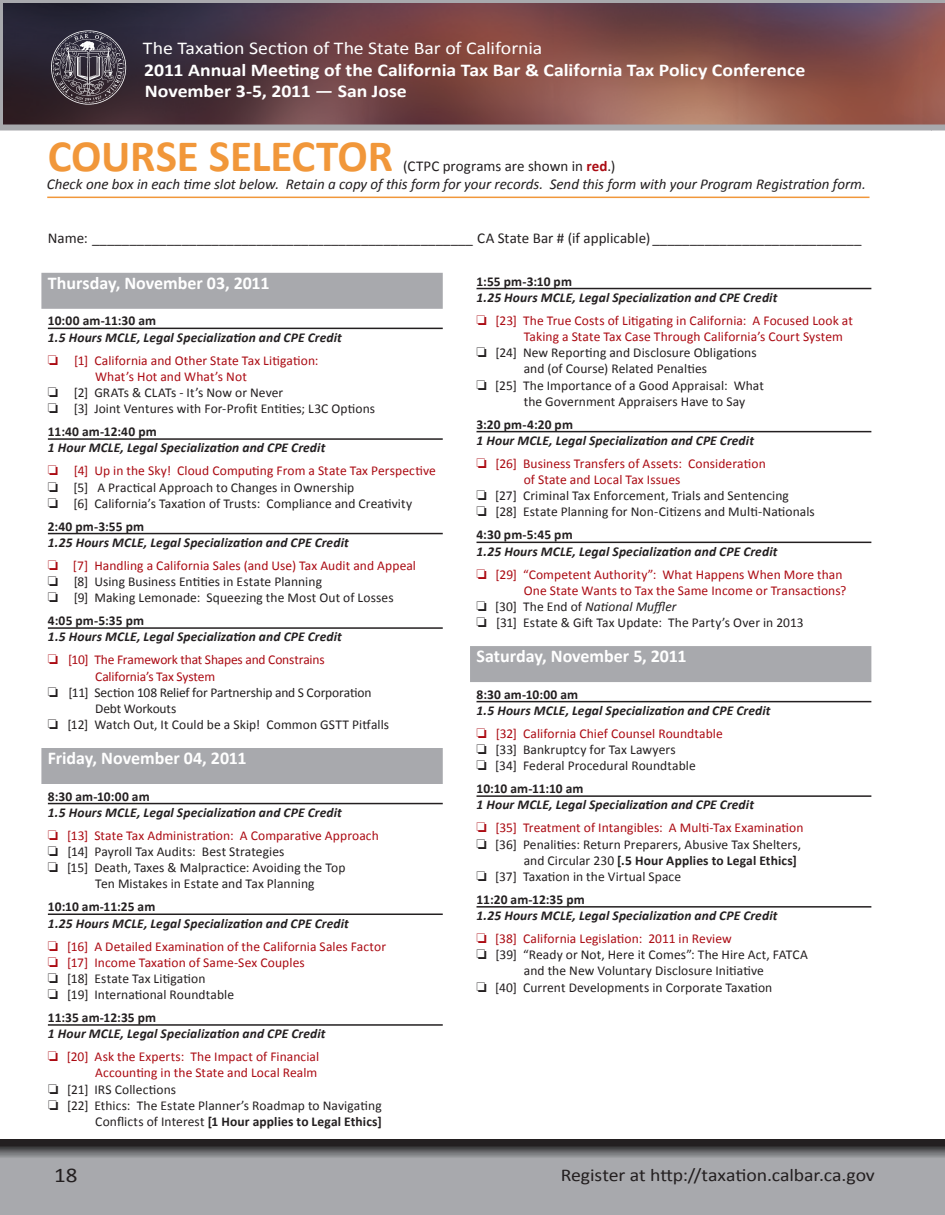
<style>
.page{position:relative;width:945px;height:1215px;background:#fff}
.page>*{position:absolute;margin:0;border:0;box-sizing:border-box;transform-origin:0 0}
.t1{font:700 45px "Calibri";letter-spacing:-.01em;color:#f1973a}
.t2{font:21px "Calibri";color:#231f20;scale:1.1 1}
.t3{font:700 18px/21.6px "Calibri";letter-spacing:-.005em;color:#fff;scale:1.1 1}
.t4{font:700 18px "Calibri";letter-spacing:-.005em;color:#fff}
.t5{font:18px "Calibri";letter-spacing:-.005em;color:#fff;scale:1.1 1}
.t6{font:18px "Calibri";letter-spacing:-.005em;color:#231f20;scale:1.1 1}
.t7{font:italic 15px/18px "Calibri";letter-spacing:-.005em;color:#231f20}
.t8{font:15px "Calibri";letter-spacing:.005em;color:#231f20}
.t9{font:13.5px/16.2px "Calibri";letter-spacing:.005em;color:#231f20}
.t10{font:13.5px/23px "Calibri";letter-spacing:.005em;color:#ab0b13}
.t11{font:italic 700 13.5px/23px "Calibri";letter-spacing:.01em;color:#231f20}
.t12{font:700 13.5px "Calibri";letter-spacing:.01em;color:#231f20}
.t13{font:13.5px "Calibri";letter-spacing:-.015em;color:#231f20}
.t14{font:13.5px "Calibri";letter-spacing:-.015em;color:#ab0b13}
.s1{font-style:normal}
.s2{font-weight:700;font-style:normal;color:#ab0b13}
.s3{color:#ab0b13}
.s4{font-weight:400;font-style:normal;color:#ab0b13}
.s5{font-weight:700;font-style:italic;color:#231f20}
.s6{font-weight:400}
.s7{font-style:italic}
</style>
<div class="page">
<svg style="left:0;top:0;width:932px;height:130px;background:#714c4d"></svg>
<svg style="left:0;top:1140px;width:932px;height:75px;background:#939397"></svg>
<img style="left:49px;top:27px;width:80px;height:81px">
<svg style="left:932px;top:0;width:13px;height:130px;background:#9b6058"></svg>
<svg style="left:932px;top:1140px;width:13px;height:75px"></svg>
<hr style="left:47px;top:197px;width:823px;height:1px;background:#f1973a">
<div style="left:41px;top:273px;width:402px;height:36px;background:#a8a9ad"></div>
<hr style="left:48px;top:328px;width:395px;height:1px;background:#231f20">
<hr style="left:48px;top:438px;width:395px;height:2px;background:#231f20">
<hr style="left:48px;top:533px;width:395px;height:1px;background:#231f20">
<hr style="left:48px;top:627px;width:395px;height:2px;background:#231f20">
<div style="left:41px;top:748px;width:402px;height:36px;background:#a8a9ad"></div>
<hr style="left:48px;top:803px;width:395px;height:1px;background:#231f20">
<hr style="left:48px;top:914px;width:395px;height:1px;background:#231f20">
<hr style="left:48px;top:1024px;width:395px;height:2px;background:#231f20">
<hr style="left:477px;top:288px;width:394px;height:1px;background:#231f20">
<hr style="left:477px;top:431px;width:394px;height:1px;background:#231f20">
<hr style="left:477px;top:542px;width:394px;height:1px;background:#231f20">
<div style="left:470px;top:646px;width:401px;height:36px;background:#a8a9ad"></div>
<hr style="left:477px;top:701px;width:394px;height:1px;background:#231f20">
<hr style="left:477px;top:795px;width:394px;height:2px;background:#231f20">
<hr style="left:477px;top:906px;width:394px;height:2px;background:#231f20">
<h3 class="t5" style="left:143px;top:37px;width:364px">The Taxation Section of The State Bar of California</h3>
<h3 class="t3" style="left:144px;top:59px;width:603px">2011 Annual Meeting of the California Tax Bar &amp; California Tax Policy Conference<br>November 3-5, 2011 — San Jose</h3>
<h1 class="t1" style="left:48px;top:127px;width:305px">COURSE SELECTOR</h1>
<p class="t7" style="left:47px;top:157px;width:820px;text-indent:356px"><span class="s1">(CTPC programs are shown in</span> <span class="s2">red</span><span class="s1">.)<br></span>Check one box in each time slot below. Retain a copy of this form for your records. Send this form with your Program Registration form.</p>
<p class="t8" style="left:48px;top:229px;width:815px">Name: ___________________________________________________ CA State Bar # (if applicable) ____________________________</p>
<h3 class="t4" style="left:48px;top:272px;width:223px">Thursday, November 03, 2011</h3>
<p class="t12" style="left:48px;top:312px;width:110px">10:00 am-11:30 am</p>
<p class="t11" style="left:48px;top:326px;width:295px">1.5 Hours MCLE, Legal Specialization and CPE Credit <span class="s3">❏</span> <span class="s4">[1] California and Other State Tax Litigation:</span></p>
<p class="t9" style="left:48px;top:368px;width:329px;text-indent:47px"><span class="s3">What’s Hot and What’s Not<br></span>❏ [2] GRATs &amp; CLATs - It’s Now or Never<br>❏ [3] Joint Ventures with For-Profit Entities; L3C Options</p>
<p class="t12" style="left:48px;top:423px;width:110px">11:40 am-12:40 pm</p>
<p class="t10" style="left:48px;top:436px;width:390px"><span class="s5">1 Hour MCLE, Legal Specialization and CPE Credit<br></span>❏ [4] Up in the Sky! Cloud Computing From a State Tax Perspective</p>
<p class="t9" style="left:48px;top:479px;width:366px">❏ [5] A Practical Approach to Changes in Ownership<br>❏ [6] California’s Taxation of Trusts: Compliance and Creativity</p>
<p class="t12" style="left:48px;top:518px;width:98px">2:40 pm-3:55 pm</p>
<p class="t10" style="left:48px;top:531px;width:370px"><span class="s5">1.25 Hours MCLE, Legal Specialization and CPE Credit<br></span>❏ [7] Handling a California Sales (and Use) Tax Audit and Appeal</p>
<p class="t9" style="left:48px;top:573px;width:347px">❏ [8] Using Business Entities in Estate Planning<br>❏ [9] Making Lemonade: Squeezing the Most Out of Losses</p>
<p class="t12" style="left:48px;top:612px;width:98px">4:05 pm-5:35 pm</p>
<p class="t11" style="left:48px;top:625px;width:295px">1.5 Hours MCLE, Legal Specialization and CPE Credit <span class="s3">❏</span> <span class="s4">[10] The Framework that Shapes and Constrains</span></p>
<p class="t14" style="left:95px;top:667px;width:121px">California’s Tax System</p>
<p class="t13" style="left:48px;top:684px;width:325px">❏ [11] Section 108 Relief for Partnership and S Corporation</p>
<p class="t9" style="left:95px;top:700px;width:83px">Debt Workouts</p>
<p class="t9" style="left:48px;top:717px;width:343px">❏ [12] Watch Out, It Could be a Skip! Common GSTT Pitfalls</p>
<h3 class="t4" style="left:48px;top:747px;width:200px">Friday, November 04, 2011</h3>
<p class="t12" style="left:48px;top:788px;width:103px">8:30 am-10:00 am</p>
<p class="t10" style="left:48px;top:801px;width:333px"><span class="s5">1.5 Hours MCLE, Legal Specialization and CPE Credit<br></span>❏ [13] State Tax Administration: A Comparative Approach</p>
<p class="t9" style="left:48px;top:843px;width:238px">❏ [14] Payroll Tax Audits: Best Strategies</p>
<p class="t9" style="left:48px;top:860px;width:299px">❏ [15] Death, Taxes &amp; Malpractice: Avoiding the Top</p>
<p class="t9" style="left:95px;top:876px;width:221px">Ten Mistakes in Estate and Tax Planning</p>
<p class="t12" style="left:48px;top:898px;width:109px">10:10 am-11:25 am</p>
<p class="t10" style="left:48px;top:912px;width:340px"><span class="s5">1.25 Hours MCLE, Legal Specialization and CPE Credit<br></span>❏ [16] A Detailed Examination of the California Sales Factor</p>
<p class="t9" style="left:48px;top:954px;width:258px"><span class="s3">❏ [17] Income Taxation of Same-Sex Couples </span>❏ [18] Estate Tax Litigation<br>❏ [19] International Roundtable</p>
<p class="t12" style="left:48px;top:1009px;width:110px">11:35 am-12:35 pm</p>
<p class="t11" style="left:48px;top:1022px;width:279px">1 Hour MCLE, Legal Specialization and CPE Credit <span class="s3">❏</span> <span class="s4">[20] Ask the Experts: The Impact of Financial</span></p>
<p class="t10" style="left:95px;top:1061px;width:224px">Accounting in the State and Local Realm</p>
<p class="t9" style="left:48px;top:1081px;width:130px">❏ [21] IRS Collections</p>
<p class="t9" style="left:48px;top:1097px;width:335px">❏ [22] Ethics: The Estate Planner’s Roadmap to Navigating</p>
<p class="t12" style="left:95px;top:1113px;width:288px"><span class="s6">Conflicts of Interest</span> [1 Hour applies to Legal Ethics]</p>
<p class="t12" style="left:477px;top:273px;width:97px">1:55 pm-3:10 pm</p>
<p class="t10" style="left:477px;top:286px;width:378px"><span class="s5">1.25 Hours MCLE, Legal Specialization and CPE Credit<br></span>❏ [23] The True Costs of Litigating in California: A Focused Look at</p>
<p class="t10" style="left:524px;top:325px;width:321px">Taking a State Tax Case Through California’s Court System</p>
<p class="t9" style="left:477px;top:345px;width:282px">❏ [24] New Reporting and Disclosure Obligations</p>
<p class="t9" style="left:524px;top:361px;width:185px">and (of Course) Related Penalties</p>
<p class="t9" style="left:477px;top:377px;width:289px">❏ [25] The Importance of a Good Appraisal: What</p>
<p class="t9" style="left:524px;top:393px;width:223px">the Government Appraisers Have to Say</p>
<p class="t12" style="left:477px;top:416px;width:98px">3:20 pm-4:20 pm</p>
<p class="t10" style="left:477px;top:429px;width:291px"><span class="s5">1 Hour MCLE, Legal Specialization and CPE Credit </span>❏ [26] Business Transfers of Assets: Consideration</p>
<p class="t9" style="left:477px;top:472px;width:340px;text-indent:47px"><span class="s3">of State and Local Tax Issues<br></span>❏ [27] Criminal Tax Enforcement, Trials and Sentencing<br>❏ [28] Estate Planning for Non-Citizens and Multi-Nationals</p>
<p class="t12" style="left:477px;top:526px;width:98px">4:30 pm-5:45 pm</p>
<p class="t10" style="left:477px;top:540px;width:368px"><span class="s5">1.25 Hours MCLE, Legal Specialization and CPE Credit<br></span>❏ [29] “Competent Authority”: What Happens When More than</p>
<p class="t9" style="left:477px;top:582px;width:371px;text-indent:47px"><span class="s3">One State Wants to Tax the Same Income or Transactions? </span>❏ [30] The End of <span class="s7">National Muffler<br></span>❏ [31] Estate &amp; Gift Tax Update: The Party’s Over in 2013</p>
<h3 class="t4" style="left:477px;top:645px;width:212px">Saturday, November 5, 2011</h3>
<p class="t12" style="left:477px;top:686px;width:103px">8:30 am-10:00 am</p>
<p class="t11" style="left:477px;top:699px;width:295px">1.5 Hours MCLE, Legal Specialization and CPE Credit <span class="s3">❏</span> <span class="s4">[32] California Chief Counsel Roundtable</span></p>
<p class="t9" style="left:477px;top:742px;width:221px">❏ [33] Bankruptcy for Tax Lawyers<br>❏ [34] Federal Procedural Roundtable</p>
<p class="t12" style="left:477px;top:780px;width:109px">10:10 am-11:10 am</p>
<p class="t10" style="left:477px;top:794px;width:329px"><span class="s5">1 Hour MCLE, Legal Specialization and CPE Credit<br></span>❏ [35] Treatment of Intangibles: A Multi-Tax Examination</p>
<p class="t9" style="left:477px;top:836px;width:326px">❏ [36] Penalities: Return Preparers, Abusive Tax Shelters,</p>
<p class="t12" style="left:524px;top:852px;width:275px"><span class="s6">and Circular 230</span> [.5 Hour Applies to Legal Ethics]</p>
<p class="t9" style="left:477px;top:868px;width:206px">❏ [37] Taxation in the Virtual Space</p>
<p class="t12" style="left:477px;top:891px;width:110px">11:20 am-12:35 pm</p>
<p class="t11" style="left:477px;top:904px;width:302px">1.25 Hours MCLE, Legal Specialization and CPE Credit <span class="s3">❏</span> <span class="s4">[38] California Legislation: 2011 in Review</span></p>
<p class="t9" style="left:477px;top:947px;width:333px">❏ [39] “Ready or Not, Here it Comes”: The Hire Act, FATCA</p>
<p class="t9" style="left:524px;top:963px;width:242px">and the New Voluntary Disclosure Initiative</p>
<p class="t9" style="left:477px;top:979px;width:297px">❏ [40] Current Developments in Corporate Taxation</p>
<h2 class="t2" style="left:54px;top:1162px;width:23px">18</h2>
<h3 class="t6" style="left:561px;top:1164px;width:287px">Register at http://taxation.calbar.ca.gov</h3>
</div>
